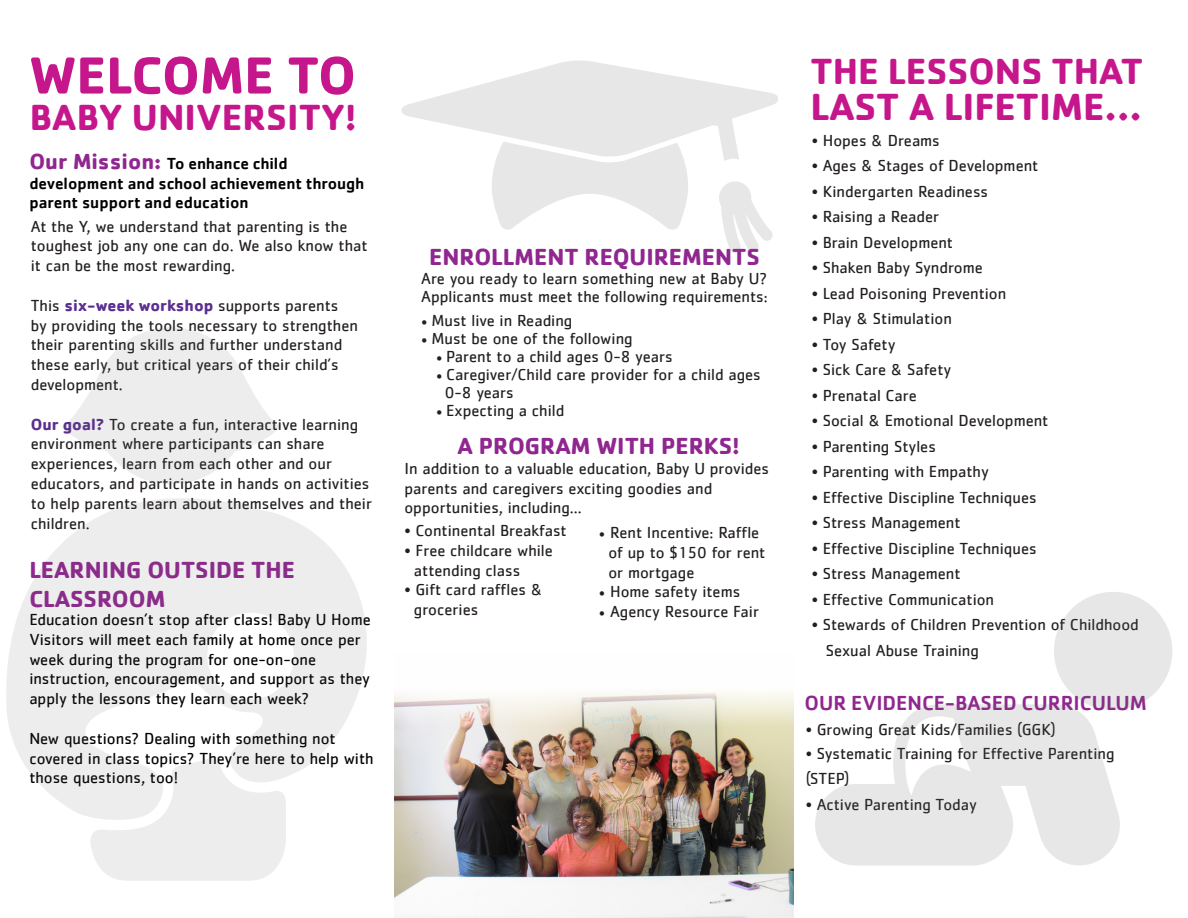
<style>
.page{position:relative;width:1188px;height:918px;background:#fff}
.page>*{position:absolute;margin:0;border:0;box-sizing:border-box;transform-origin:0 0}
.t1{font:700 54px "Cachet";color:#c5168c}
.t2{font:700 39px "Cachet";color:#c5168c}
.t3{font:700 37.5px "Cachet";color:#c5168c}
.t4{font:700 24px/28.8px "Cachet";color:#90268f}
.t5{font:500 21px "Cachet";color:#90268f}
.t6{font:16.5px/19.8px "Cachet";color:#231f20}
.t7{font:16.5px/19.8px "Cachet";color:#000}
.t8{font:500 16.5px/19.8px "Cachet";color:#000}
.s1{font-weight:700;font-size:22.5px;color:#90268f}
.s2{font-weight:700;color:#5b2e91}
.s3{font-family:"Minion Pro"}
</style>
<div class="page">
<img style="left:395px;top:692px;width:398px;height:226px">
<svg style="left:90px;top:820px;width:196px;height:61px"></svg>
<svg style="left:6px;top:498px;width:361px;height:322px;fill:#ededee"></svg>
<svg style="left:62px;top:327px;width:218px;height:157px"></svg>
<svg style="left:401px;top:60px;width:377px;height:193px"></svg>
<div style="left:1054px;top:592px;width:118px;height:118px;background:#e7e7e8;border-radius:50%"></div>
<svg style="left:815px;top:704px;width:308px;height:162px;fill:#e7e7e8"></svg>
<p class="t1" style="left:29px;top:40px;width:328px">WELCOME TO</p>
<p class="t3" style="left:29px;top:93px;width:329px">BABY UNIVERSITY!</p>
<p class="t8" style="left:29px;top:153px;width:260px"><span class="s1">Our Mission:</span> To enhance child</p>
<p class="t8" style="left:29px;top:173px;width:336px">development and school achievement through parent support and education</p>
<p class="t6" style="left:31px;top:216px;width:338px">At the Y, we understand that parenting is the toughest job any one can do. We also know that it can be the most rewarding.</p>
<p class="t6" style="left:31px;top:295px;width:329px">This <span class="s2">six-week workshop</span> supports parents by providing the tools necessary to strengthen their parenting skills and further understand these early, but critical years of their child’s development.</p>
<p class="t6" style="left:31px;top:414px;width:329px"><span class="s2">Our goal?</span> To create a fun, interactive learning environment where participants can share</p>
<p class="t6" style="left:31px;top:453px;width:303px">experiences, learn from each other and our</p>
<p class="t6" style="left:31px;top:473px;width:343px">educators, and participate in hands on activities to help parents learn about themselves and their children.</p>
<p class="t4" style="left:29px;top:555px;width:267px">LEARNING OUTSIDE THE<br>CLASSROOM</p>
<p class="t7" style="left:29px;top:609px;width:343px">Education doesn’t stop after class! Baby U Home<br>Visitors will meet each family at home once per week during the program for one-on-one</p>
<p class="t7" style="left:29px;top:669px;width:342px">instruction, encouragement, and support as they apply the lessons they learn each week?</p>
<p class="t7" style="left:29px;top:728px;width:308px">New questions? Dealing with something not</p>
<p class="t7" style="left:29px;top:748px;width:346px">covered in class topics? They’re here to help with those questions, too!</p>
<p class="t4" style="left:429px;top:241px;width:332px">ENROLLMENT REQUIREMENTS</p>
<p class="t6" style="left:421px;top:270px;width:348px;line-height:18px">Are you ready to learn something new at Baby U?<br>Applicants must meet the following requirements:</p>
<p class="t6" style="left:421px;top:311px;width:153px"><span class="s3">•</span> Must live in Reading</p>
<p class="t6" style="left:421px;top:329px;width:213px"><span class="s3">•</span> Must be one of the following</p>
<p class="t6" style="left:436px;top:347px;width:238px"><span class="s3">•</span> Parent to a child ages 0-8 years</p>
<p class="t6" style="left:436px;top:365px;width:326px"><span class="s3">•</span> Caregiver/Child care provider for a child ages</p>
<p class="t6" style="left:445px;top:383px;width:70px">0-8 years</p>
<p class="t6" style="left:436px;top:401px;width:130px"><span class="s3">•</span> Expecting a child</p>
<p class="t4" style="left:457px;top:431px;width:284px">A PROGRAM WITH PERKS!</p>
<p class="t6" style="left:404px;top:458px;width:366px">In addition to a valuable education, Baby U provides parents and caregivers exciting goodies and</p>
<p class="t6" style="left:404px;top:498px;width:179px">opportunities, including...</p>
<p class="t6" style="left:404px;top:520px;width:164px">• Continental Breakfast</p>
<p class="t6" style="left:404px;top:540px;width:150px">• Free childcare while</p>
<p class="t6" style="left:414px;top:560px;width:108px">attending class</p>
<p class="t6" style="left:404px;top:580px;width:139px">• Gift card raffles &amp;</p>
<p class="t6" style="left:414px;top:599px;width:66px">groceries</p>
<p class="t6" style="left:599px;top:522px;width:162px"><span class="s3">•</span> Rent Incentive: Raffle</p>
<p class="t6" style="left:608px;top:542px;width:158px">of up to $150 for rent</p>
<p class="t6" style="left:608px;top:562px;width:87px">or mortgage</p>
<p class="t6" style="left:599px;top:582px;width:143px"><span class="s3">•</span> Home safety items</p>
<p class="t6" style="left:599px;top:601px;width:162px"><span class="s3">•</span> Agency Resource Fair</p>
<p class="t3" style="left:811px;top:48px;width:334px">THE LESSONS THAT</p>
<p class="t2" style="left:811px;top:82px;width:333px">LAST A LIFETIME...</p>
<p class="t6" style="left:812px;top:130px;width:130px">• Hopes &amp; Dreams</p>
<p class="t6" style="left:812px;top:155px;width:228px">• Ages &amp; Stages of Development</p>
<p class="t6" style="left:812px;top:181px;width:178px">• Kindergarten Readiness</p>
<p class="t6" style="left:812px;top:206px;width:129px">• Raising a Reader</p>
<p class="t6" style="left:812px;top:232px;width:143px">• Brain Development</p>
<p class="t6" style="left:812px;top:257px;width:173px">• Shaken Baby Syndrome</p>
<p class="t6" style="left:812px;top:283px;width:196px">• Lead Poisoning Prevention</p>
<p class="t6" style="left:812px;top:308px;width:142px">• Play &amp; Stimulation</p>
<p class="t6" style="left:812px;top:334px;width:85px">• Toy Safety</p>
<p class="t6" style="left:812px;top:359px;width:141px">• Sick Care &amp; Safety</p>
<p class="t6" style="left:812px;top:385px;width:107px">• Prenatal Care</p>
<p class="t6" style="left:812px;top:410px;width:238px">• Social &amp; Emotional Development</p>
<p class="t6" style="left:812px;top:436px;width:126px">• Parenting Styles</p>
<p class="t6" style="left:812px;top:461px;width:179px">• Parenting with Empathy</p>
<p class="t6" style="left:812px;top:487px;width:226px">• Effective Discipline Techniques</p>
<p class="t6" style="left:812px;top:512px;width:150px">• Stress Management</p>
<p class="t6" style="left:812px;top:538px;width:226px">• Effective Discipline Techniques</p>
<p class="t6" style="left:812px;top:563px;width:150px">• Stress Management</p>
<p class="t6" style="left:812px;top:589px;width:184px">• Effective Communication</p>
<p class="t6" style="left:812px;top:614px;width:329px">• Stewards of Children Prevention of Childhood</p>
<p class="t6" style="left:826px;top:640px;width:154px">Sexual Abuse Training</p>
<p class="t5" style="left:805px;top:690px;width:344px">OUR EVIDENCE-BASED CURRICULUM</p>
<p class="t6" style="left:806px;top:719px;width:252px">• Growing Great Kids/Families (GGK)</p>
<p class="t6" style="left:806px;top:740px;width:310px;line-height:25.5px">• Systematic Training for Effective Parenting (STEP)</p>
<p class="t6" style="left:806px;top:794px;width:173px">• Active Parenting Today</p>
</div>
